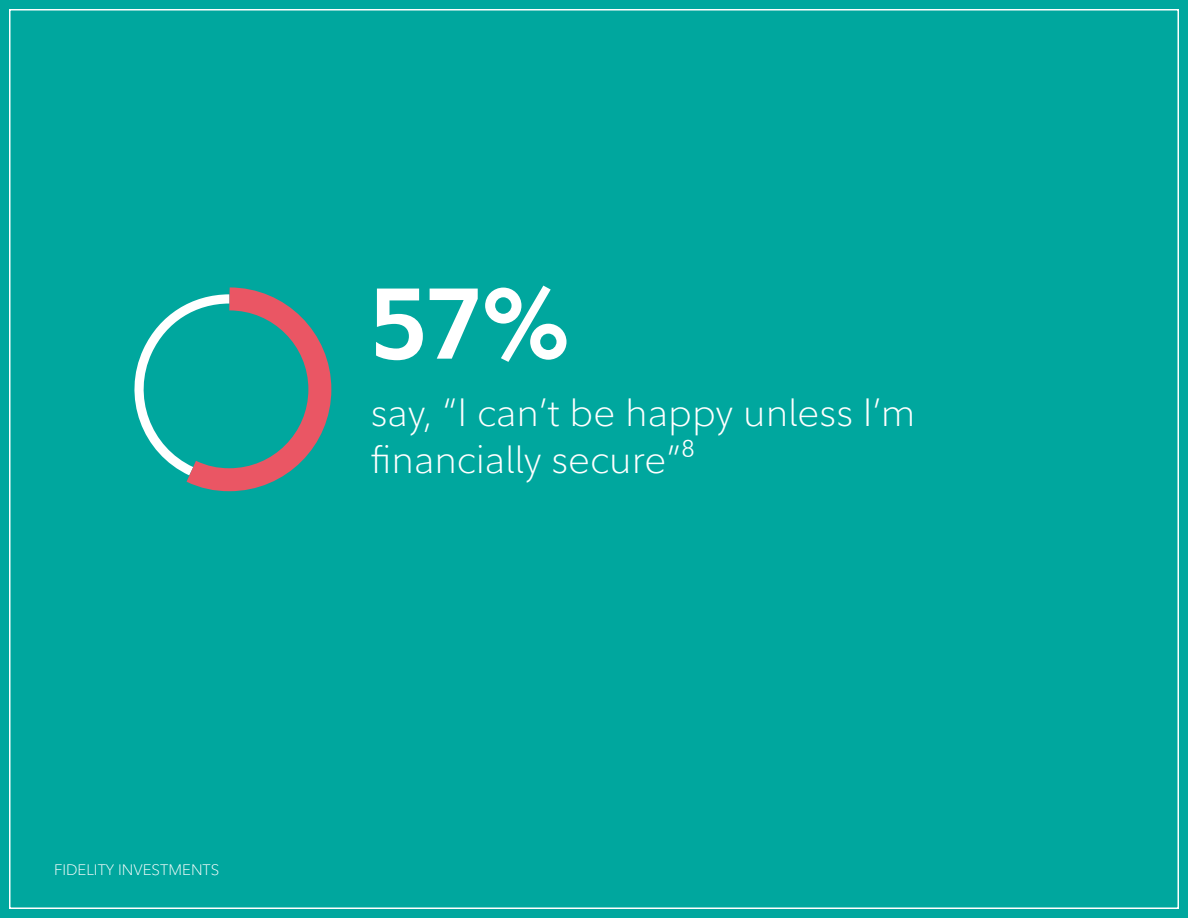
<style>
.page{position:relative;width:1188px;height:918px;background:#00a79e}
.page>*{position:absolute;margin:0;border:0;box-sizing:border-box;transform-origin:0 0}
.t1{font:700 99px "Fidelity Sans";color:#fff}
.t2{font:300 39px/46.8px "Fidelity Sans";color:#fff}
.t3{font:300 15px "Fidelity Sans";color:#fff}
</style>
<div class="page">
<svg style="left:134px;top:287px;width:198px;height:205px"></svg>
<p class="t3" style="left:54px;top:860px;width:167px">FIDELITY INVESTMENTS</p>
<h1 class="t1" style="left:371px;top:259px;width:201px">57%</h1>
<p class="t2" style="left:371px;top:390px;width:546px">say, “I can’t be happy unless I’m financially secure”8</p>
</div>
